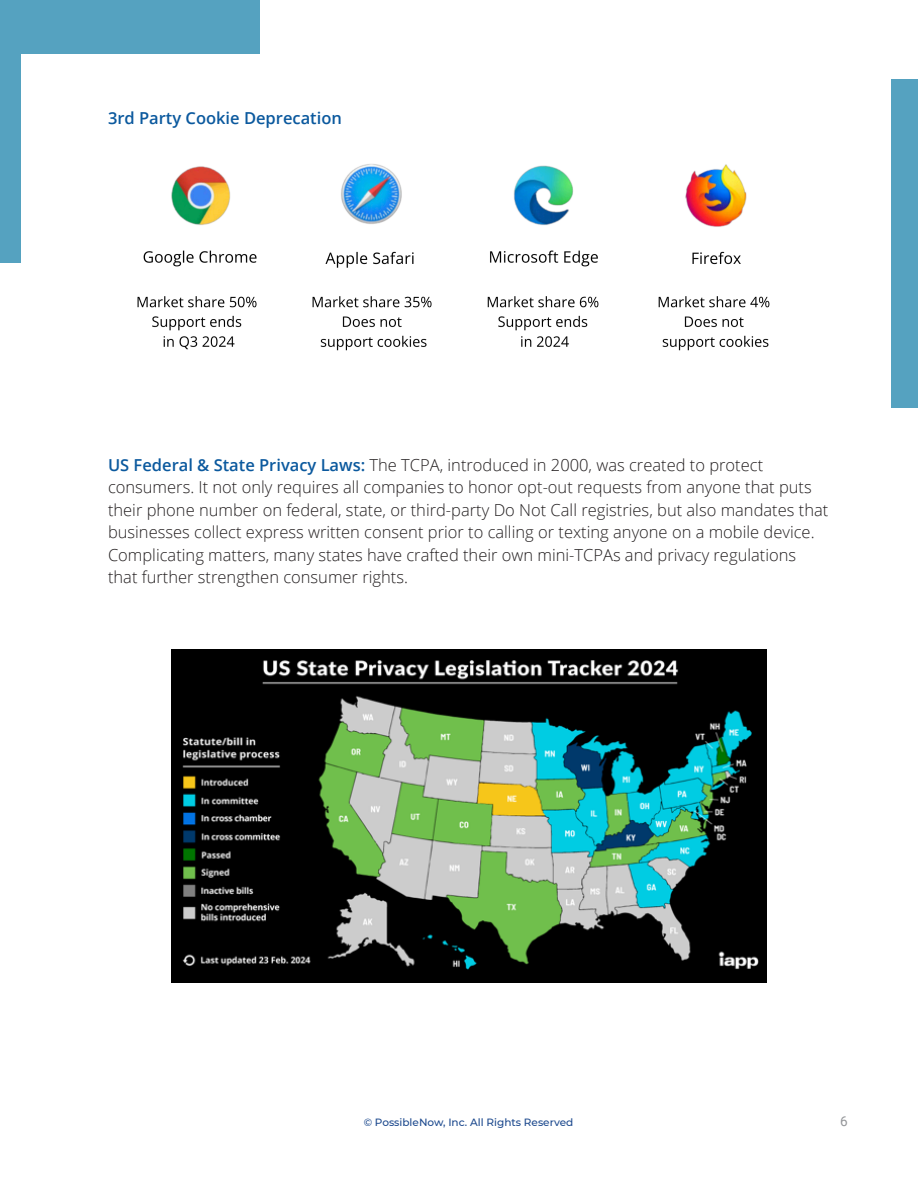
<style>
.page{position:relative;width:918px;height:1188px;background:#fff}
.page>*{position:absolute;margin:0;border:0;box-sizing:border-box;transform-origin:0 0}
.CP_Paragraph{font:300 16.5px/22.5px "Open Sans";color:#231f20}
.CP_Paragraph-2{font:600 16.5px "Open Sans";color:#0b599e}
.t1{font:13.5px "Roboto";color:#939598}
.t2{font:500 10.5px "Montserrat";color:#1b488d}
.s1{font-weight:600;color:#0b599e}
</style>
<div class="page">
<div style="left:892px;top:79px;width:26px;height:329px;background:#55a2c0"></div>
<img style="left:172px;top:650px;width:595px;height:333px">
<div style="left:0;top:0;width:260px;height:54px;background:#55a2c0"></div>
<div style="left:0;top:54px;width:21px;height:209px;background:#55a2c0"></div>
<img style="left:137px;top:164px;width:633px;height:187px">
<p class="CP_Paragraph-2" style="left:108px;top:107px;width:235px">3rd Party Cookie Deprecation</p>
<p class="CP_Paragraph" style="left:108px;top:453px;width:722px"><span class="s1">US Federal &amp; State Privacy Laws:</span> The TCPA, introduced in 2000, was created to protect consumers. It not only requires all companies to honor opt-out requests from anyone that puts their phone number on federal, state, or third-party Do Not Call registries, but also mandates that businesses collect express written consent prior to calling or texting anyone on a mobile device.<br>Complicating matters, many states have crafted their own mini-TCPAs and privacy regulations that further strengthen consumer rights.</p>
<p class="t2" style="left:364px;top:1115px;width:211px">© PossibleNow, Inc. All Rights Reserved</p>
<p class="t1" style="left:840px;top:1112px;width:9px">6</p>
</div>
